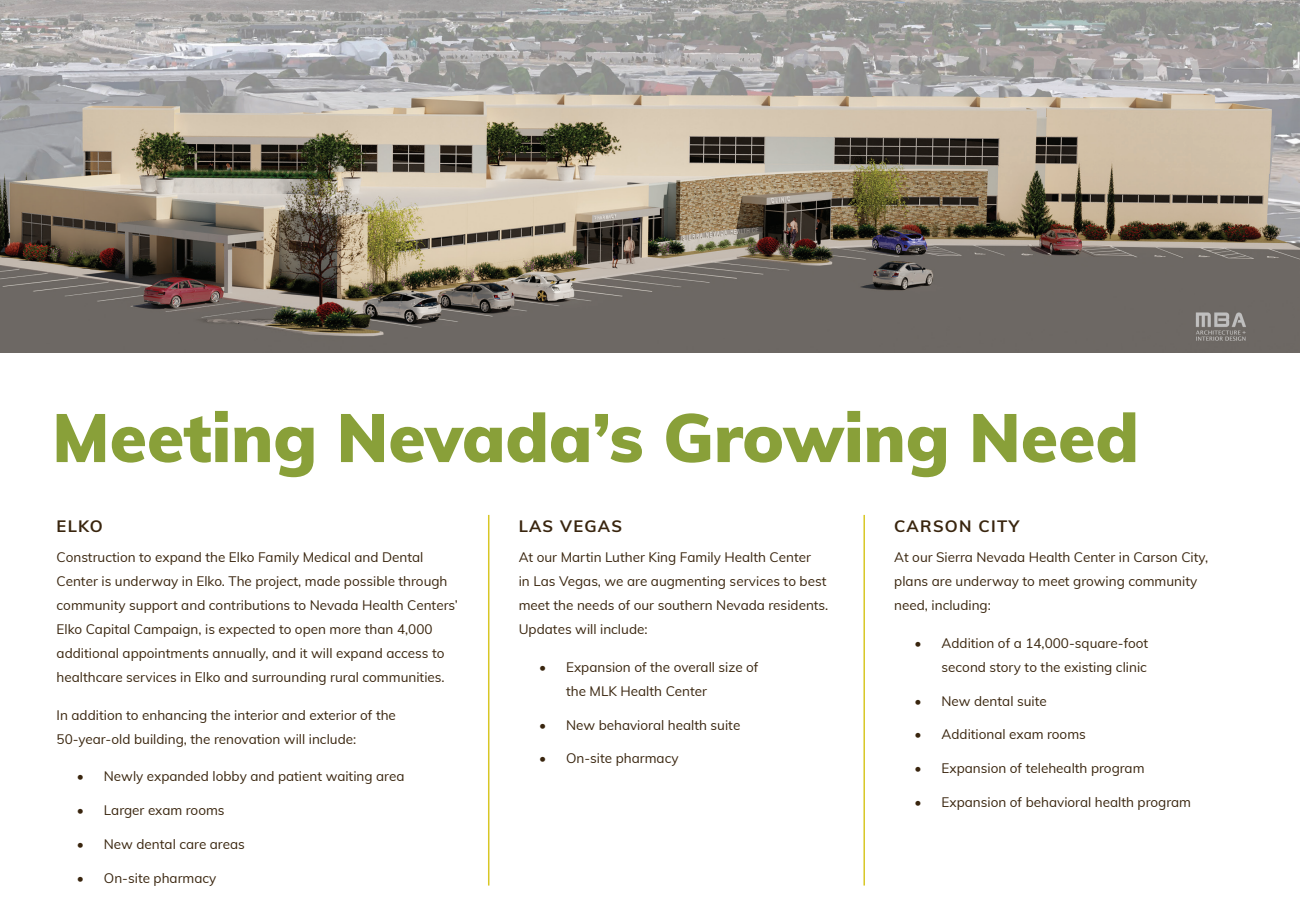
<style>
.page{position:relative;width:1300px;height:922px;background:#fff}
.page>*{position:absolute;margin:0;border:0;box-sizing:border-box;transform-origin:0 0}
.t1{font:900 67.5px "Muli";color:#89a039}
.t2{font:700 16.5px "Muli";letter-spacing:.075em;color:#39250e}
.t3{font:13.5px/24px "Muli";color:#39250e}
</style>
<div class="page">
<img style="left:0;top:0;width:1299px;height:353px">
<hr style="left:488px;top:514px;width:1px;height:371px;background:#d8c725">
<hr style="left:863px;top:514px;width:1px;height:371px;background:#d8c725">
<p class="t1" style="left:52px;top:388px;width:1088px">Meeting Nevada’s Growing Need</p>
<p class="t2" style="left:57px;top:513px;width:48px">ELKO</p>
<p class="t3" style="left:57px;top:544px;width:403px">Construction to expand the Elko Family Medical and Dental Center is underway in Elko. The project, made possible through community support and contributions to Nevada Health Centers’ Elko Capital Campaign, is expected to open more than 4,000 additional appointments annually, and it will expand access to healthcare services in Elko and surrounding rural communities.</p>
<p class="t3" style="left:57px;top:702px;width:341px">In addition to enhancing the interior and exterior of the<br>50-year-old building, the renovation will include:</p>
<p class="t3" style="left:77px;top:763px;width:329px">• Newly expanded lobby and patient waiting area</p>
<p class="t3" style="left:77px;top:797px;width:149px">• Larger exam rooms</p>
<p class="t3" style="left:77px;top:831px;width:169px">• New dental care areas</p>
<p class="t3" style="left:77px;top:864px;width:141px">• On-site pharmacy</p>
<p class="t2" style="left:518px;top:513px;width:105px">LAS VEGAS</p>
<p class="t3" style="left:518px;top:544px;width:311px">At our Martin Luther King Family Health Center<br>in Las Vegas, we are augmenting services to best meet the needs of our southern Nevada residents.<br>Updates will include:</p>
<p class="t3" style="left:566px;top:654px;width:194px;text-indent:-27px">• Expansion of the overall size of the MLK Health Center</p>
<p class="t3" style="left:539px;top:712px;width:203px">• New behavioral health suite</p>
<p class="t3" style="left:539px;top:745px;width:141px">• On-site pharmacy</p>
<p class="t2" style="left:894px;top:513px;width:126px">CARSON CITY</p>
<p class="t3" style="left:894px;top:544px;width:315px">At our Sierra Nevada Health Center in Carson City, plans are underway to meet growing community need, including:</p>
<p class="t3" style="left:914px;top:630px;width:235px;text-align:right">• Addition of a 14,000-square-foot second story to the existing clinic</p>
<p class="t3" style="left:914px;top:688px;width:134px">• New dental suite</p>
<p class="t3" style="left:914px;top:721px;width:173px">• Additional exam rooms</p>
<p class="t3" style="left:914px;top:755px;width:231px">• Expansion of telehealth program</p>
<p class="t3" style="left:914px;top:789px;width:278px">• Expansion of behavioral health program</p>
</div>
